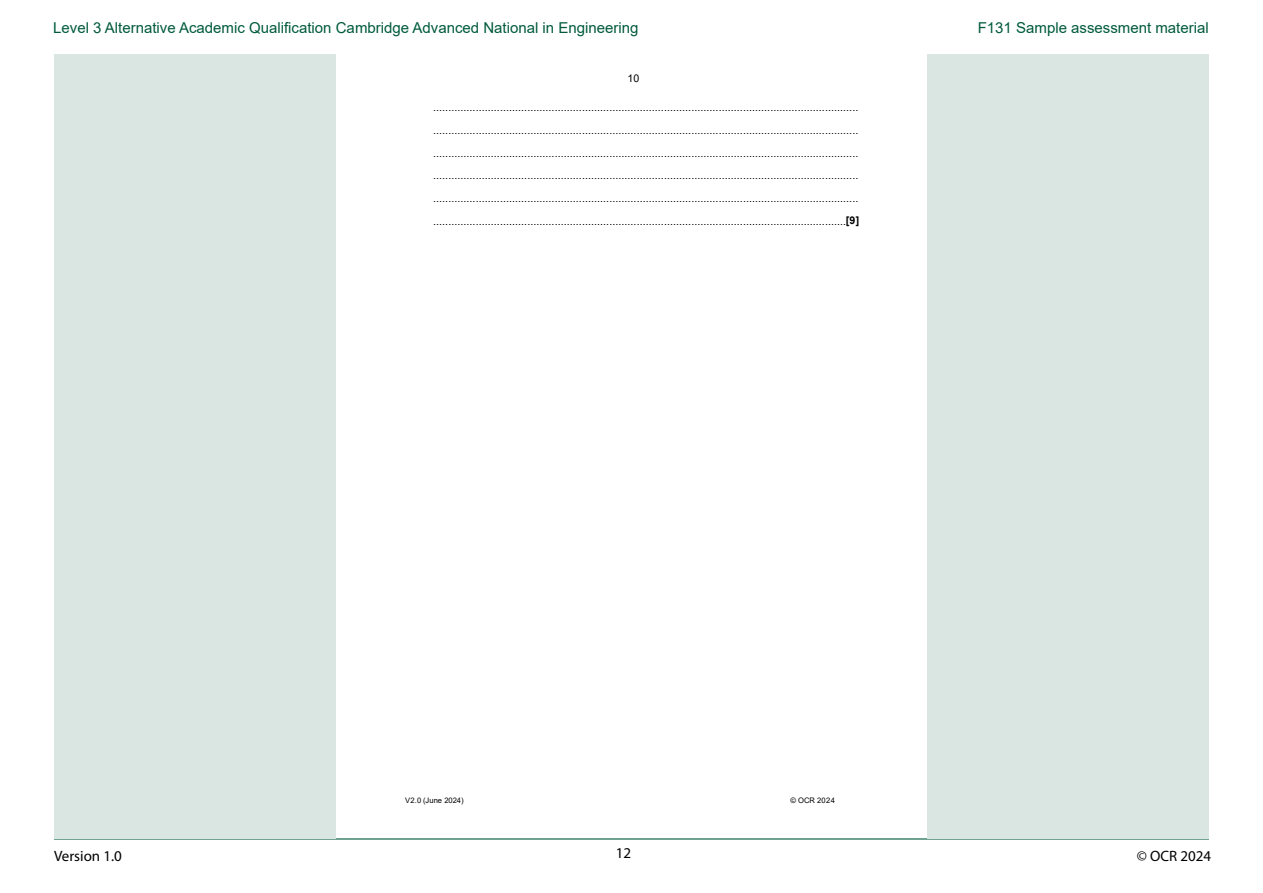
<style>
.page{position:relative;width:1263px;height:893px;background:#fff}
.page>*{position:absolute;margin:0;border:0;box-sizing:border-box;transform-origin:0 0}
.t1{font:15px "Arial";color:#015a3c}
.t2{font:15px "Myriad Pro";color:#000}
.t3{font:10.65px/22.8px "Arial";color:#000;text-align:justify}
.t4{font:7.65px "Arial";color:#000}
.t5{font:7.65px "Arial";letter-spacing:.03em;color:#000}
.s1{font-weight:700}
</style>
<div class="page">
<hr style="left:54px;top:838px;width:1155px;height:1px;background:#015a3c">
<div style="left:927px;top:54px;width:282px;height:784px;background:#d9e6e2"></div>
<div style="left:54px;top:54px;width:282px;height:784px;background:#d9e6e2"></div>
<h1 class="t1" style="left:53px;top:18px;width:587px">Level 3 Alternative Academic Qualification Cambridge Advanced National in Engineering</h1>
<h1 class="t1" style="left:978px;top:18px;width:232px">F131 Sample assessment material</h1>
<p class="t3" style="left:627px;top:67px;width:13px">10</p>
<p class="t3" style="left:433px;top:96px;width:428px">............................................................................................................................................ ............................................................................................................................................ ............................................................................................................................................ ............................................................................................................................................ ............................................................................................................................................ ........................................................................................................................................<span class="s1">[9]</span></p>
<p class="t4" style="left:405px;top:795px;width:60px">V2.0 (June 2024)</p>
<p class="t5" style="left:790px;top:795px;width:46px">© OCR 2024</p>
<h1 class="t2" style="left:54px;top:847px;width:69px">Version 1.0</h1>
<h1 class="t2" style="left:616px;top:844px;width:17px">12</h1>
<h1 class="t2" style="left:1137px;top:847px;width:76px">© OCR 2024</h1>
</div>
